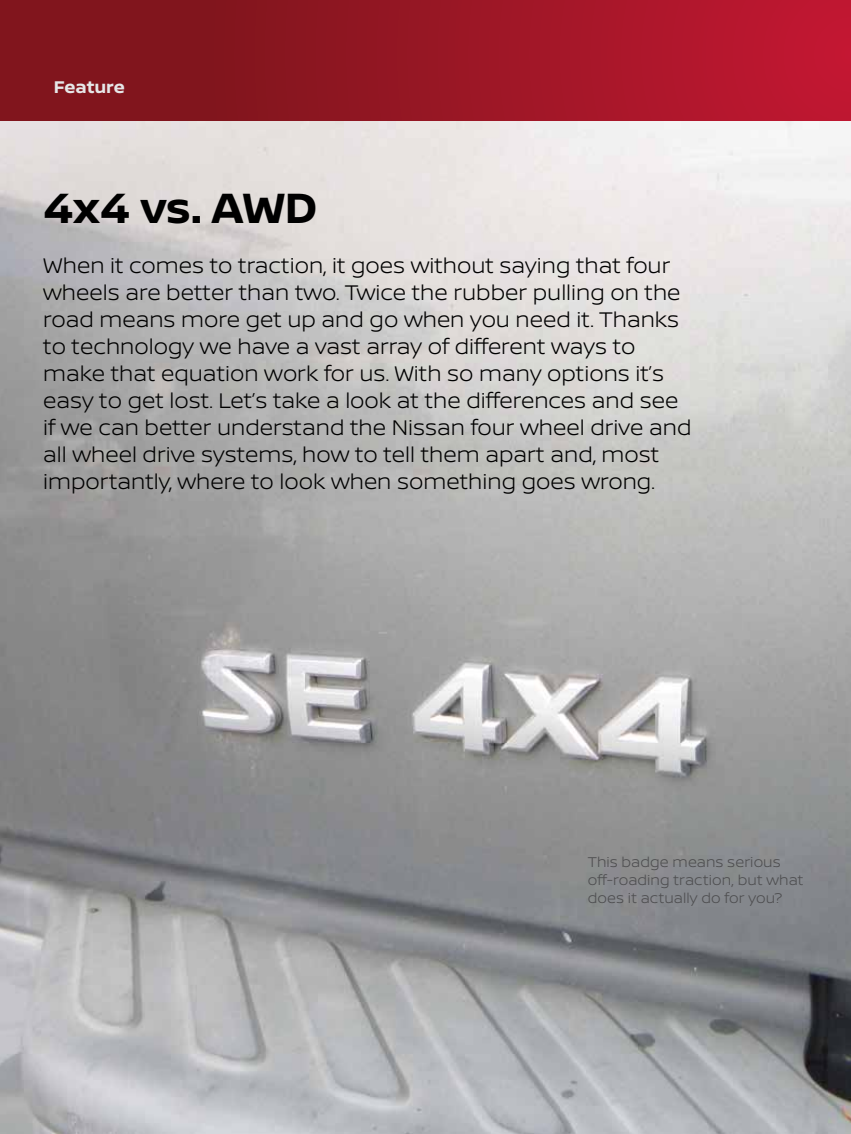
<style>
.page{position:relative;width:851px;height:1134px;background:#fff}
.page>*{position:absolute;margin:0;border:0;box-sizing:border-box;transform-origin:0 0}
.t1{font:700 45px "Nissan Brand";color:#000}
.t2{font:300 22.5px/27px "Nissan Brand";color:#000}
.t3{font:700 18px "Nissan Brand";color:#e6e7e8}
.t4{font:300 15px/18px "Nissan Brand";letter-spacing:.005em;color:#4d4d4f}
</style>
<div class="page">
<div style="left:0;top:0;width:850px;height:122px;background:linear-gradient(to right,#751519,#be1831)"></div>
<img style="left:0;top:122px;width:850px;height:1012px">
<p class="t3" style="left:54px;top:74px;width:73px">Feature</p>
<h1 class="t1" style="left:43px;top:175px;width:276px">4x4 vs. AWD</h1>
<p class="t2" style="left:43px;top:251px;width:649px">When it comes to traction, it goes without saying that four wheels are better than two. Twice the rubber pulling on the road means more get up and go when you need it. Thanks to technology we have a vast array of different ways to make that equation work for us. With so many options it’s easy to get lost. Let’s take a look at the differences and see if we can better understand the Nissan four wheel drive and all wheel drive systems, how to tell them apart and, most importantly, where to look when something goes wrong.</p>
<p class="t4" style="left:587px;top:852px;width:217px">This badge means serious off-roading traction, but what does it actually do for you?</p>
</div>
